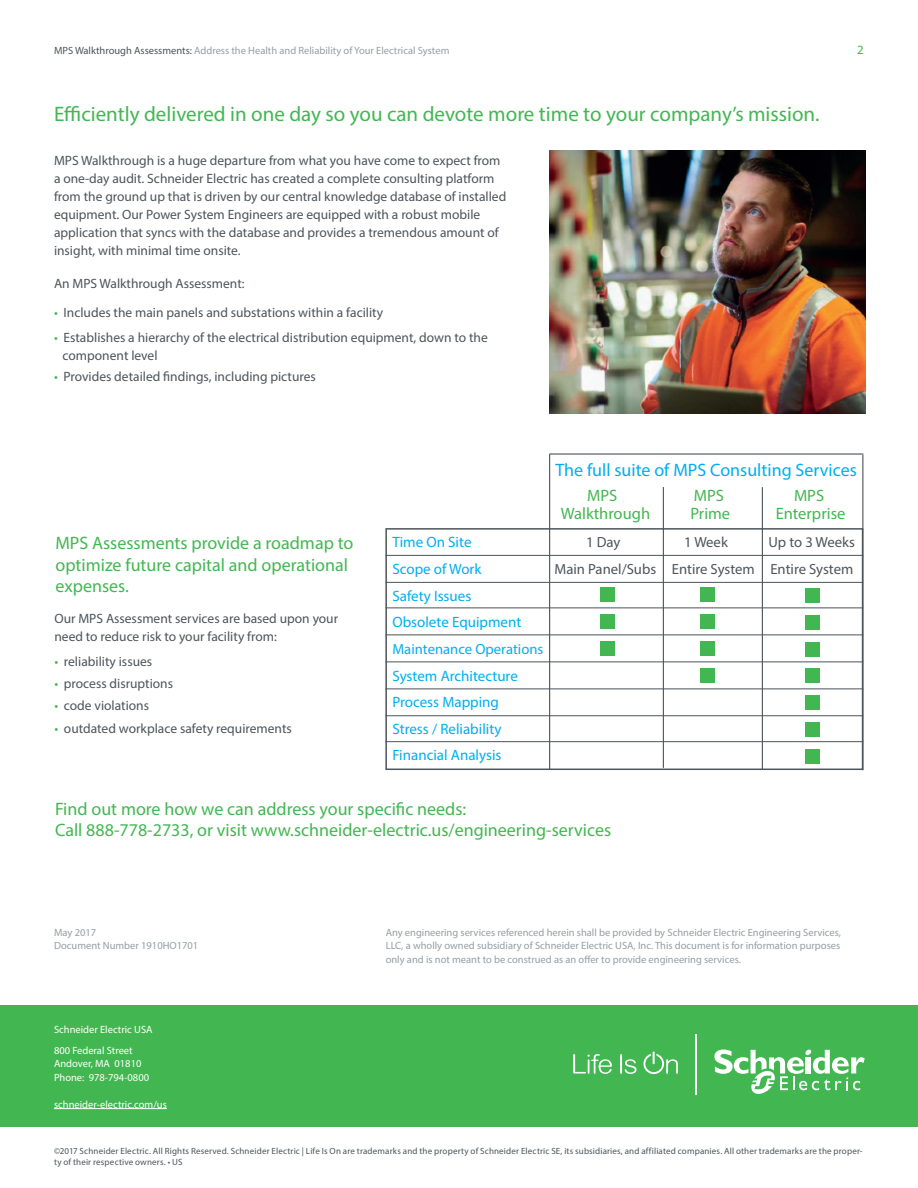
<style>
.page{position:relative;width:918px;height:1188px;background:#fff}
.page>*{position:absolute;margin:0;border:0;box-sizing:border-box;transform-origin:0 0}
.t1{font:21px "Myriad Pro";color:#42b751}
.t2{font:18px/21.6px "Myriad Pro";color:#42b751}
.t3{font:18px "Myriad Pro";color:#00aeef}
.t4{font:16.5px "Myriad Pro";color:#42b751}
.t5{font:15px/26.7px "Myriad Pro";color:#00aeef}
.t6{font:14.7px "Myriad Pro";color:#4d545a}
.t7{font:14.7px "Myriad Pro";color:#00aeef}
.t8{font:13.5px/18px "Myriad Pro";color:#4d545a}
.t9{font:12.75px "Myriad Pro";color:#42b751}
.t10{font:10.5px/13.5px "Myriad Pro";color:#959ea4;text-align:justify}
.t11{font:10.5px/20.2px "Myriad Pro";color:#fff}
.t12{font:9px/10.5px "Myriad Pro";letter-spacing:.02em;color:#4d545a}
.s1{color:#4d545a}
.s2{color:#42b751}
</style>
<div class="page">
<div style="left:0;top:1006px;width:918px;height:121px;background:#42b751"></div>
<hr style="left:54px;top:1108px;width:113px;height:1px;background:#fff">
<img style="left:550px;top:150px;width:316px;height:263px">
<svg style="left:573px;top:1054px;width:39px;height:20px"></svg>
<svg style="left:620px;top:1054px;width:17px;height:20px"></svg>
<svg style="left:643px;top:1052px;width:35px;height:22px"></svg>
<svg style="left:714px;top:1049px;width:151px;height:45px"></svg>
<hr style="left:696px;top:1034px;width:1px;height:61px;background:#fff">
<div style="left:385px;top:528px;width:478px;height:242px;border:2px solid #4d545a"></div>
<hr style="left:385px;top:741px;width:478px;height:1px;background:#4d545a">
<hr style="left:385px;top:555px;width:478px;height:1px;background:#4d545a">
<hr style="left:385px;top:582px;width:478px;height:1px;background:#4d545a">
<hr style="left:385px;top:662px;width:478px;height:1px;background:#4d545a">
<hr style="left:385px;top:634px;width:478px;height:1px;background:#4d545a">
<hr style="left:385px;top:608px;width:478px;height:1px;background:#4d545a">
<hr style="left:385px;top:715px;width:478px;height:1px;background:#4d545a">
<hr style="left:385px;top:688px;width:478px;height:1px;background:#4d545a">
<hr style="left:549px;top:454px;width:1px;height:316px;background:#4d545a">
<hr style="left:762px;top:487px;width:1px;height:283px;background:#4d545a">
<hr style="left:663px;top:487px;width:1px;height:281px;background:#4d545a">
<hr style="left:862px;top:455px;width:1px;height:315px;background:#4d545a">
<hr style="left:549px;top:453px;width:314px;height:2px;background:#4d545a">
<div style="left:600px;top:587px;width:15px;height:15px;background:#42b751"></div>
<div style="left:600px;top:615px;width:15px;height:14px;background:#42b751"></div>
<div style="left:700px;top:587px;width:15px;height:15px;background:#42b751"></div>
<div style="left:700px;top:615px;width:15px;height:14px;background:#42b751"></div>
<div style="left:700px;top:642px;width:15px;height:14px;background:#42b751"></div>
<div style="left:700px;top:668px;width:15px;height:14px;background:#42b751"></div>
<div style="left:805px;top:669px;width:14px;height:14px;background:#42b751"></div>
<div style="left:805px;top:695px;width:14px;height:15px;background:#42b751"></div>
<div style="left:805px;top:722px;width:14px;height:15px;background:#42b751"></div>
<div style="left:805px;top:749px;width:14px;height:15px;background:#42b751"></div>
<div style="left:600px;top:642px;width:15px;height:14px;background:#42b751"></div>
<div style="left:805px;top:588px;width:14px;height:15px;background:#42b751"></div>
<div style="left:805px;top:615px;width:14px;height:15px;background:#42b751"></div>
<div style="left:805px;top:642px;width:14px;height:15px;background:#42b751"></div>
<p class="t10" style="left:54px;top:43px;width:397px"><span class="s1">MPS Walkthrough Assessments:</span> Address the Health and Reliability of Your Electrical System</p>
<p class="t9" style="left:857px;top:42px;width:8px">2</p>
<h1 class="t1" style="left:54px;top:101px;width:767px">Efficiently delivered in one day so you can devote more time to your company’s mission.</h1>
<p class="t8" style="left:54px;top:151px;width:454px">MPS Walkthrough is a huge departure from what you have come to expect from a one‐day audit. Schneider Electric has created a complete consulting platform from the ground up that is driven by our central knowledge database of installed equipment. Our Power System Engineers are equipped with a robust mobile application that syncs with the database and provides a tremendous amount of insight, with minimal time onsite.</p>
<p class="t8" style="left:54px;top:274px;width:192px">An MPS Walkthrough Assessment:</p>
<p class="t8" style="left:54px;top:303px;width:331px"><span class="s2">•</span> Includes the main panels and substations within a facility</p>
<p class="t8" style="left:63px;top:328px;width:427px;text-indent:-9px"><span class="s2">•</span> Establishes a hierarchy of the electrical distribution equipment, down to the component level</p>
<p class="t8" style="left:54px;top:367px;width:263px"><span class="s2">•</span> Provides detailed findings, including pictures</p>
<h2 class="t3" style="left:555px;top:459px;width:303px">The full suite of MPS Consulting Services</h2>
<p class="t4" style="left:587px;top:485px;width:32px">MPS</p>
<p class="t4" style="left:694px;top:485px;width:32px">MPS</p>
<p class="t4" style="left:794px;top:485px;width:32px">MPS</p>
<p class="t4" style="left:561px;top:503px;width:91px">Walkthrough</p>
<p class="t4" style="left:690px;top:503px;width:41px">Prime</p>
<p class="t4" style="left:776px;top:503px;width:71px">Enterprise</p>
<h2 class="t2" style="left:56px;top:532px;width:299px">MPS Assessments provide a roadmap to optimize future capital and operational expenses.</h2>
<p class="t8" style="left:54px;top:609px;width:285px">Our MPS Assessment services are based upon your need to reduce risk to your facility from:</p>
<p class="t8" style="left:54px;top:652px;width:99px"><span class="s2">•</span> reliability issues</p>
<p class="t8" style="left:54px;top:674px;width:120px"><span class="s2">•</span> process disruptions</p>
<p class="t8" style="left:54px;top:697px;width:96px"><span class="s2">•</span> code violations</p>
<p class="t8" style="left:54px;top:719px;width:239px"><span class="s2">•</span> outdated workplace safety requirements</p>
<p class="t5" style="left:392px;top:529px;width:81px">Time On Site</p>
<p class="t6" style="left:586px;top:533px;width:36px">1 Day</p>
<p class="t6" style="left:684px;top:533px;width:45px">1 Week</p>
<p class="t6" style="left:768px;top:533px;width:88px">Up to 3 Weeks</p>
<p class="t5" style="left:392px;top:555px;width:91px">Scope of Work</p>
<p class="t6" style="left:554px;top:560px;width:300px">Main Panel/Subs Entire System Entire System</p>
<p class="t5" style="left:392px;top:582px;width:130px">Safety Issues<br>Obsolete Equipment</p>
<p class="t7" style="left:392px;top:640px;width:153px">Maintenance Operations</p>
<p class="t5" style="left:392px;top:662px;width:127px">System Architecture<br>Process Mapping<br>Stress / Reliability<br>Financial Analysis</p>
<h2 class="t2" style="left:55px;top:798px;width:558px">Find out more how we can address your specific needs:<br>Call 888-778-2733, or visit www.schneider-electric.us/engineering-services</h2>
<p class="t10" style="left:54px;top:926px;width:146px">May 2017<br>Document Number 1910HO1701</p>
<p class="t11" style="left:54px;top:1020px;width:100px">Schneider Electric USA<br>800 Federal Street</p>
<p class="t11" style="left:54px;top:1057px;width:97px;line-height:13.5px">Andover, MA 01810<br>Phone: 978-794-0800</p>
<p class="t11" style="left:54px;top:1094px;width:114px">schneider-electric.com/us</p>
<p class="t10" style="left:386px;top:925px;width:457px">Any engineering services referenced herein shall be provided by Schneider Electric Engineering Services, LLC, a wholly owned subsidiary of Schneider Electric USA, Inc. This document is for information purposes only and is not meant to be construed as an offer to provide engineering services.</p>
<p class="t12" style="left:54px;top:1146px;width:810px">©2017 Schneider Electric. All Rights Reserved. Schneider Electric | Life Is On are trademarks and the property of Schneider Electric SE, its subsidiaries, and affiliated companies. All other trademarks are the proper&shy;ty of their respective owners. • US</p>
</div>
